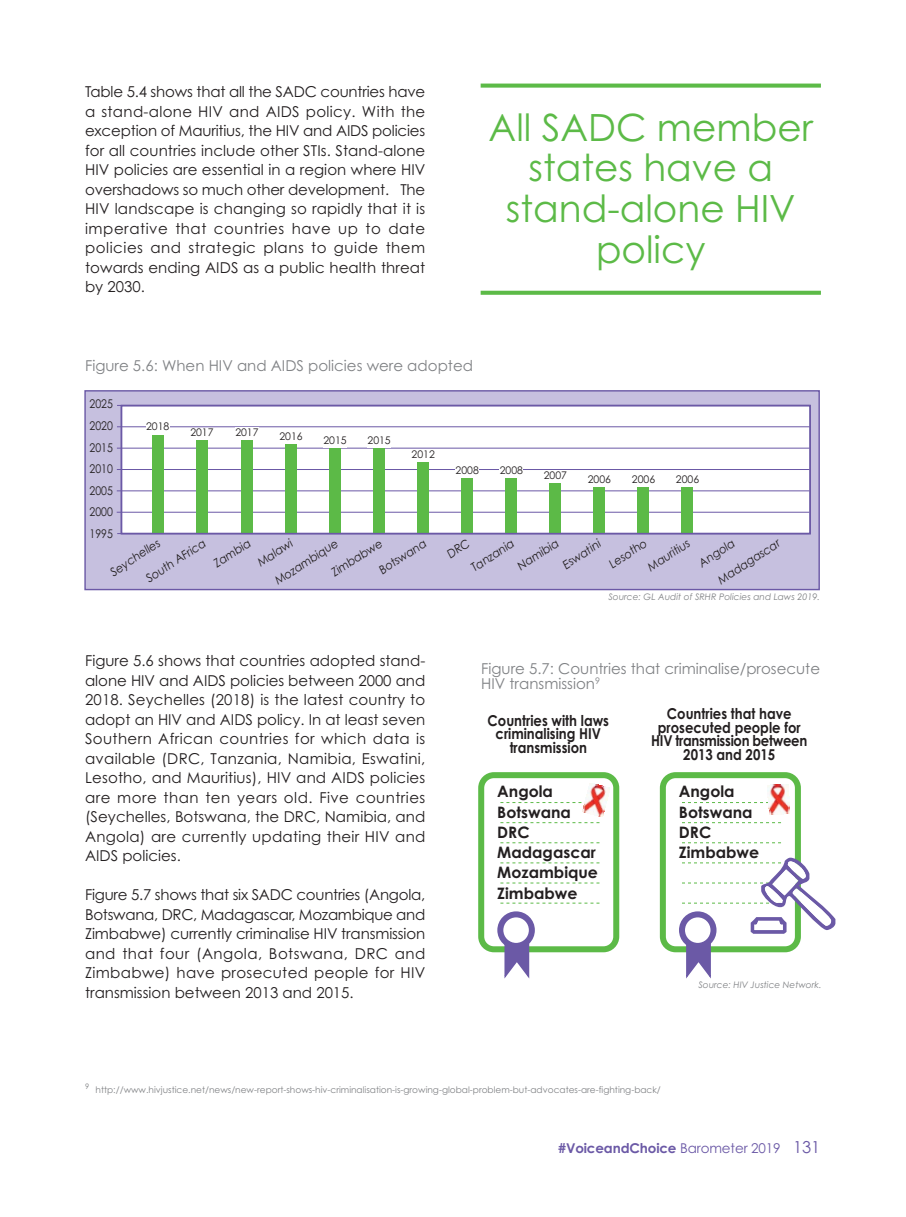
<style>
.page{position:relative;width:906px;height:1217px;background:#fff}
.page>*{position:absolute;margin:0;border:0;box-sizing:border-box;transform-origin:0 0}
.t1{font:37.5px/40.5px "Century Gothic";color:#5cba47;text-align:center}
.t2{font:700 15.75px/20.2px "Century Gothic";color:#231f20}
.t3{font:15px/19.5px "Century Gothic";letter-spacing:.005em;color:#231f20;text-align:justify}
.t4{font:700 15px/13.5px "Century Gothic";color:#231f20;text-align:center;scale:.88 1}
.t5{font:15px/15px "Century Gothic";color:#808285}
.t6{font:700 13.5px "Century Gothic";letter-spacing:-.01em;color:#6b59a6}
.t7{font:12px/24.3px "Century Gothic";color:#231f20;scale:.95 1}
.t8{font:12px/21.6px "Century Gothic";color:#231f20;text-align:justify;scale:.88 1}
.t9{font:10.5px "Century Gothic";color:#231f20}
.t10{font:9px "Century Gothic";color:#808285}
.t11{font:italic 9px "Century Gothic";color:#808285}
.t12{font:7.5px "Century Gothic";color:#808285}
.s1{font-weight:400}
.s2{font-weight:400;font-size:16.5px}
</style>
<div class="page">
<div style="left:84px;top:390px;width:736px;height:200px;background:#c6c0df;border:1px solid #6b59a6"></div>
<div style="left:121px;top:405px;width:690px;height:129px;background:#fff"></div>
<hr style="left:117px;top:533px;width:691px;height:1px;background:#6b59a6">
<hr style="left:117px;top:511px;width:692px;height:1px;background:#6b59a6">
<hr style="left:117px;top:490px;width:692px;height:1px;background:#6b59a6">
<hr style="left:117px;top:469px;width:692px;height:1px;background:#6b59a6">
<hr style="left:117px;top:447px;width:692px;height:1px;background:#6b59a6">
<hr style="left:117px;top:426px;width:692px;height:1px;background:#6b59a6">
<hr style="left:117px;top:405px;width:693px;height:1px;background:#6b59a6">
<div style="left:285px;top:443px;width:11px;height:90px;background:#5cba47"></div>
<div style="left:638px;top:486px;width:11px;height:47px;background:#5cba47"></div>
<div style="left:549px;top:482px;width:12px;height:51px;background:#5cba47"></div>
<div style="left:461px;top:477px;width:12px;height:56px;background:#5cba47"></div>
<div style="left:455px;top:465px;width:24px;height:12px;background:#fff"></div>
<div style="left:373px;top:448px;width:11px;height:85px;background:#5cba47"></div>
<div style="left:152px;top:435px;width:11px;height:98px;background:#5cba47"></div>
<div style="left:329px;top:448px;width:11px;height:85px;background:#5cba47"></div>
<div style="left:682px;top:486px;width:11px;height:47px;background:#5cba47"></div>
<div style="left:594px;top:486px;width:11px;height:47px;background:#5cba47"></div>
<div style="left:505px;top:477px;width:12px;height:56px;background:#5cba47"></div>
<div style="left:500px;top:465px;width:23px;height:12px;background:#fff"></div>
<div style="left:417px;top:461px;width:11px;height:72px;background:#5cba47"></div>
<div style="left:241px;top:439px;width:11px;height:94px;background:#5cba47"></div>
<div style="left:146px;top:422px;width:23px;height:12px;background:#fff"></div>
<div style="left:478px;top:772px;width:141px;height:180px;border:6px solid #5cba47;border-radius:13px"></div>
<div style="left:497px;top:911px;width:38px;height:37px;border:6px solid #6b59a6;border-radius:50%"></div>
<svg style="left:503px;top:937px;width:27px;height:42px"></svg>
<div style="left:660px;top:772px;width:141px;height:180px;border:6px solid #5cba47;border-radius:13px"></div>
<div style="left:679px;top:911px;width:37px;height:37px;border:6px solid #6b59a6;border-radius:50%"></div>
<svg style="left:500px;top:802px;width:82px;height:1px"></svg>
<svg style="left:500px;top:822px;width:99px;height:1px"></svg>
<svg style="left:500px;top:842px;width:99px;height:1px"></svg>
<svg style="left:500px;top:862px;width:99px;height:1px"></svg>
<svg style="left:500px;top:882px;width:99px;height:1px"></svg>
<svg style="left:500px;top:902px;width:99px;height:1px"></svg>
<svg style="left:682px;top:802px;width:85px;height:1px"></svg>
<svg style="left:682px;top:822px;width:99px;height:1px"></svg>
<svg style="left:682px;top:842px;width:99px;height:1px"></svg>
<img style="left:582px;top:783px;width:27px;height:33px">
<img style="left:767px;top:784px;width:23px;height:30px">
<svg style="left:680px;top:857px;width:155px;height:122px"></svg>
<div style="left:480px;top:83px;width:341px;height:5px;background:#5cba47"></div>
<svg style="left:480px;top:291px;width:341px;height:4px"></svg>
<div style="left:196px;top:439px;width:11px;height:94px;background:#5cba47"></div>
<div style="left:121px;top:405px;width:690px;height:129px;border:1px solid #6b59a6"></div>
<p class="t3" style="left:85px;top:83px;width:342px">Table 5.4 shows that all the SADC countries have a stand-alone HIV and AIDS policy. With the exception of Mauritius, the HIV and AIDS policies for all countries include other STIs. Stand-alone HIV policies are essential in a region where HIV overshadows so much other development. The HIV landscape is changing so rapidly that it is imperative that countries have up to date policies and strategic plans to guide them towards ending AIDS as a public health threat by 2030.</p>
<h1 class="t1" style="left:488px;top:111px;width:326px">All SADC member states have a stand-alone HIV policy</h1>
<p class="t5" style="left:85px;top:359px;width:389px">Figure 5.6: When HIV and AIDS policies were adopted</p>
<p class="t8" style="left:90px;top:394px;width:28px">2025<br>2020<br>2015<br>2010<br>2005<br>2000<br>1995</p>
<p class="t9" style="left:146px;top:422px;width:25px">2018</p>
<p class="t9" style="left:190px;top:428px;width:25px">2017</p>
<p class="t9" style="left:235px;top:428px;width:25px">2017</p>
<p class="t9" style="left:279px;top:432px;width:25px">2016</p>
<p class="t9" style="left:323px;top:436px;width:25px">2015</p>
<p class="t9" style="left:367px;top:436px;width:25px">2015</p>
<p class="t9" style="left:411px;top:450px;width:25px">2012</p>
<p class="t9" style="left:455px;top:466px;width:25px">2008</p>
<p class="t9" style="left:500px;top:466px;width:25px">2008</p>
<p class="t9" style="left:544px;top:471px;width:25px">2007</p>
<p class="t9" style="left:588px;top:475px;width:25px">2006</p>
<p class="t9" style="left:676px;top:475px;width:25px">2006</p>
<p class="t9" style="left:632px;top:475px;width:25px">2006</p>
<p class="t7" style="left:252px;top:554px;width:43px;rotate:-33deg">Malawi</p>
<p class="t7" style="left:557px;top:556px;width:47px;rotate:-33deg">Eswatini</p>
<p class="t7" style="left:374px;top:562px;width:58px;rotate:-33deg">Botswana</p>
<p class="t7" style="left:604px;top:555px;width:46px;rotate:-33deg">Lesotho</p>
<p class="t7" style="left:712px;top:571px;width:77px;rotate:-33deg">Madagascar</p>
<p class="t7" style="left:105px;top:563px;width:61px;rotate:-33deg">Seychelles</p>
<p class="t7" style="left:680px;top:534px;width:44px;text-indent:-45px;rotate:-33deg">Mauritius<br>Angola</p>
<p class="t7" style="left:326px;top:564px;width:63px;rotate:-33deg">Zimbabwe</p>
<p class="t7" style="left:269px;top:572px;width:78px;rotate:-33deg">Mozambique</p>
<p class="t7" style="left:141px;top:570px;width:73px;rotate:-33deg">South AFrica</p>
<p class="t7" style="left:466px;top:559px;width:53px;rotate:-33deg">Tanzania</p>
<p class="t7" style="left:512px;top:558px;width:51px;rotate:-33deg">Namibia</p>
<p class="t7" style="left:208px;top:555px;width:45px;rotate:-33deg">Zambia</p>
<p class="t3" style="left:85px;top:652px;width:342px">Figure 5.6 shows that countries adopted stand&shy;alone HIV and AIDS policies between 2000 and 2018. Seychelles (2018) is the latest country to adopt an HIV and AIDS policy. In at least seven Southern African countries for which data is available (DRC, Tanzania, Namibia, Eswatini, Lesotho, and Mauritius), HIV and AIDS policies are more than ten years old. Five countries (Seychelles, Botswana, the DRC, Namibia, and Angola) are currently updating their HIV and AIDS policies.</p>
<p class="t3" style="left:85px;top:886px;width:342px">Figure 5.7 shows that six SADC countries (Angola, Botswana, DRC, Madagascar, Mozambique and Zimbabwe) currently criminalise HIV transmission and that four (Angola, Botswana, DRC and Zimbabwe) have prosecuted people for HIV transmission between 2013 and 2015.</p>
<p class="t11" style="left:608px;top:593px;width:213px">Source: GL Audit of SRHR Policies and Laws 2019.</p>
<p class="t5" style="left:481px;top:662px;width:340px">Figure 5.7: Countries that criminalise/prosecute<br>HIV transmission<sup>9</sup></p>
<p class="t4" style="left:487px;top:715px;width:140px">Countries with laws criminalising HIV transmission</p>
<p class="t2" style="left:497px;top:782px;width:102px">Angola<br>Botswana<br>DRC<br>Madagascar<br>Mozambique<br>Zimbabwe</p>
<p class="t4" style="left:651px;top:708px;width:179px">Countries that have prosecuted people for<br>HIV transmission between<br>2013 and 2015</p>
<p class="t2" style="left:679px;top:782px;width:82px">Angola<br>Botswana<br>DRC<br>Zimbabwe</p>
<p class="t11" style="left:698px;top:980px;width:125px">Source: HIV Justice Network.</p>
<p class="t12" style="left:85px;top:1082px;width:6px">9</p>
<p class="t10" style="left:96px;top:1085px;width:567px">http://www.hivjustice.net/news/new-report-shows-hiv-criminalisation-is-growing-global-problem-but-advocates-are-fighting-back/</p>
<p class="t6" style="left:558px;top:1142px;width:264px">#VoiceandChoice <span class="s1">Barometer 2019</span> <span class="s2">131</span></p>
</div>
